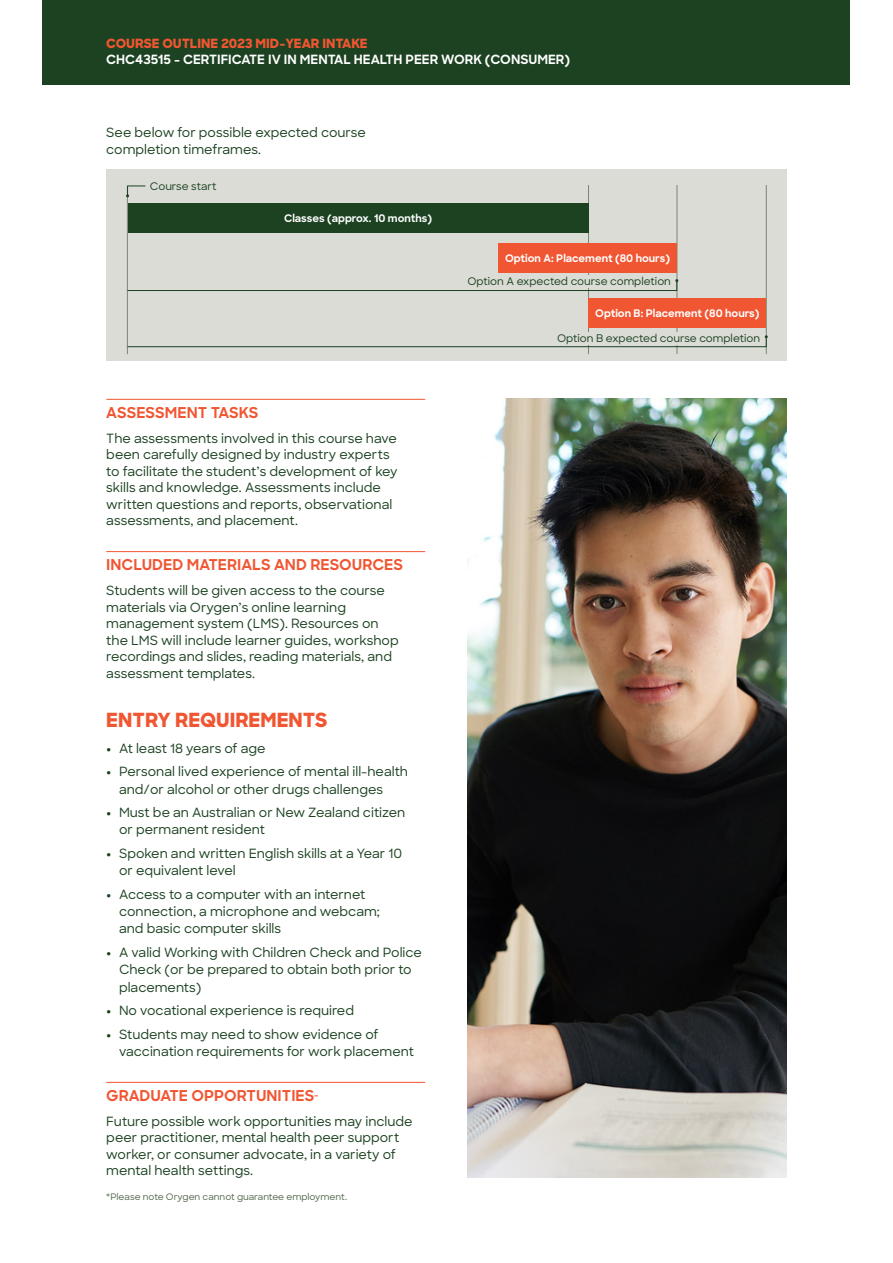
<style>
.page{position:relative;width:893px;height:1263px;background:#fff}
.page>*{position:absolute;margin:0;border:0;box-sizing:border-box;transform-origin:0 0}
.t1{font:800 19.5px "Sharp Sans";color:#f15632}
.t2{font:700 15px "Sharp Sans";color:#f15632}
.Body_text{font:500 12.75px/16.5px "Sharp Sans";color:#1c4221}
.t3{font:700 12.75px "Sharp Sans";color:#fff}
.t4{font:800 12.75px "Sharp Sans";color:#f15632}
.t5{font:700 10.5px "Sharp Sans";color:#fff}
.Autoleading_span{font:500 10.5px "Sharp Sans";color:#1c4221}
.Disclaimer_and_ackno{font:500 9px "Sharp Sans";color:#53674d}
.s1{font-weight:800}
</style>
<div class="page">
<div style="left:43px;top:0;width:807px;height:85px;background:#1c4221"></div>
<img style="left:468px;top:398px;width:319px;height:780px">
<div style="left:106px;top:169px;width:681px;height:191px;background:#dbdcd6"></div>
<hr style="left:588px;top:185px;width:1px;height:169px;background:#798771">
<hr style="left:127px;top:186px;width:1px;height:168px;background:#798771">
<hr style="left:677px;top:185px;width:1px;height:169px;background:#798771">
<hr style="left:766px;top:185px;width:1px;height:169px;background:#798771">
<div style="left:588px;top:298px;width:178px;height:30px;background:#f15632"></div>
<div style="left:498px;top:243px;width:179px;height:30px;background:#f15632"></div>
<div style="left:128px;top:203px;width:460px;height:30px;background:#1c4221"></div>
<div style="left:431px;top:275px;width:240px;height:13px;background:#dbdcd6"></div>
<div style="left:520px;top:332px;width:240px;height:12px;background:#dbdcd6"></div>
<svg style="left:126px;top:185px;width:20px;height:12px"></svg>
<svg style="left:127px;top:279px;width:551px;height:12px"></svg>
<svg style="left:127px;top:335px;width:641px;height:12px"></svg>
<hr style="left:106px;top:399px;width:319px;height:1px;background:#f15632">
<hr style="left:106px;top:551px;width:319px;height:1px;background:#f15632">
<hr style="left:106px;top:1082px;width:319px;height:1px;background:#f15632">
<p class="t4" style="left:106px;top:33px;width:263px">COURSE OUTLINE 2023 MID-YEAR INTAKE</p>
<p class="t3" style="left:106px;top:50px;width:465px">CHC43515 - CERTIFICATE IV IN MENTAL HEALTH PEER WORK (CONSUMER)</p>
<p class="Body_text" style="left:106px;top:124px;width:261px">See below for possible expected course completion timeframes.</p>
<p class="Autoleading_span" style="left:150px;top:179px;width:68px">Course start</p>
<p class="t5" style="left:284px;top:210px;width:149px">Classes (approx. 10 months)</p>
<h2 class="t2" style="left:106px;top:401px;width:154px">ASSESSMENT TASKS</h2>
<p class="Body_text" style="left:106px;top:429px;width:293px">The assessments involved in this course have been carefully designed by industry experts to facilitate the student’s development of key skills and knowledge. Assessments include written questions and reports, observational assessments, and placement.</p>
<h2 class="t2" style="left:106px;top:553px;width:298px">INCLUDED MATERIALS AND RESOURCES</h2>
<p class="Body_text" style="left:106px;top:582px;width:294px">Students will be given access to the course materials via Orygen’s online learning management system (LMS). Resources on the LMS will include learner guides, workshop recordings and slides, reading materials, and assessment templates.</p>
<h1 class="t1" style="left:106px;top:705px;width:223px">ENTRY REQUIREMENTS</h1>
<p class="Body_text" style="left:106px;top:739px;width:161px"><span class="s1">•</span> At least 18 years of age</p>
<p class="Body_text" style="left:119px;top:762px;width:291px;line-height:17.2px;text-indent:-13px"><span class="s1">•</span> Personal lived experience of mental ill-health and/or alcohol or other drugs challenges</p>
<p class="Body_text" style="left:119px;top:803px;width:288px;line-height:17.2px;text-indent:-13px"><span class="s1">•</span> Must be an Australian or New Zealand citizen or permanent resident</p>
<p class="Body_text" style="left:119px;top:844px;width:285px;line-height:17.2px;text-indent:-13px"><span class="s1">•</span> Spoken and written English skills at a Year 10 or equivalent level</p>
<p class="Body_text" style="left:119px;top:885px;width:262px;line-height:17.2px;text-indent:-13px"><span class="s1">•</span> Access to a computer with an internet connection, a microphone and webcam; and basic computer skills</p>
<p class="Body_text" style="left:119px;top:943px;width:304px;line-height:17.2px;text-indent:-13px"><span class="s1">•</span> A valid Working with Children Check and Police<br>Check (or be prepared to obtain both prior to placements)</p>
<p class="Body_text" style="left:106px;top:1002px;width:249px"><span class="s1">•</span> No vocational experience is required</p>
<p class="Body_text" style="left:119px;top:1025px;width:296px;line-height:17.2px;text-indent:-13px"><span class="s1">•</span> Students may need to show evidence of vaccination requirements for work placement</p>
<h2 class="t2" style="left:106px;top:1084px;width:210px">GRADUATE OPPORTUNITIES</h2>
<p class="Body_text" style="left:106px;top:1112px;width:308px">Future possible work opportunities may include peer practitioner, mental health peer support worker, or consumer advocate, in a variety of mental health settings.</p>
<p class="Disclaimer_and_ackno" style="left:106px;top:1190px;width:242px">*Please note Orygen cannot guarantee employment.</p>
<p class="t5" style="left:505px;top:250px;width:166px">Option A: Placement (80 hours)</p>
<p class="Autoleading_span" style="left:467px;top:274px;width:205px">Option A expected course completion</p>
<p class="t5" style="left:595px;top:306px;width:166px">Option B: Placement (80 hours)</p>
<p class="Autoleading_span" style="left:557px;top:330px;width:205px">Option B expected course completion</p>
</div>
